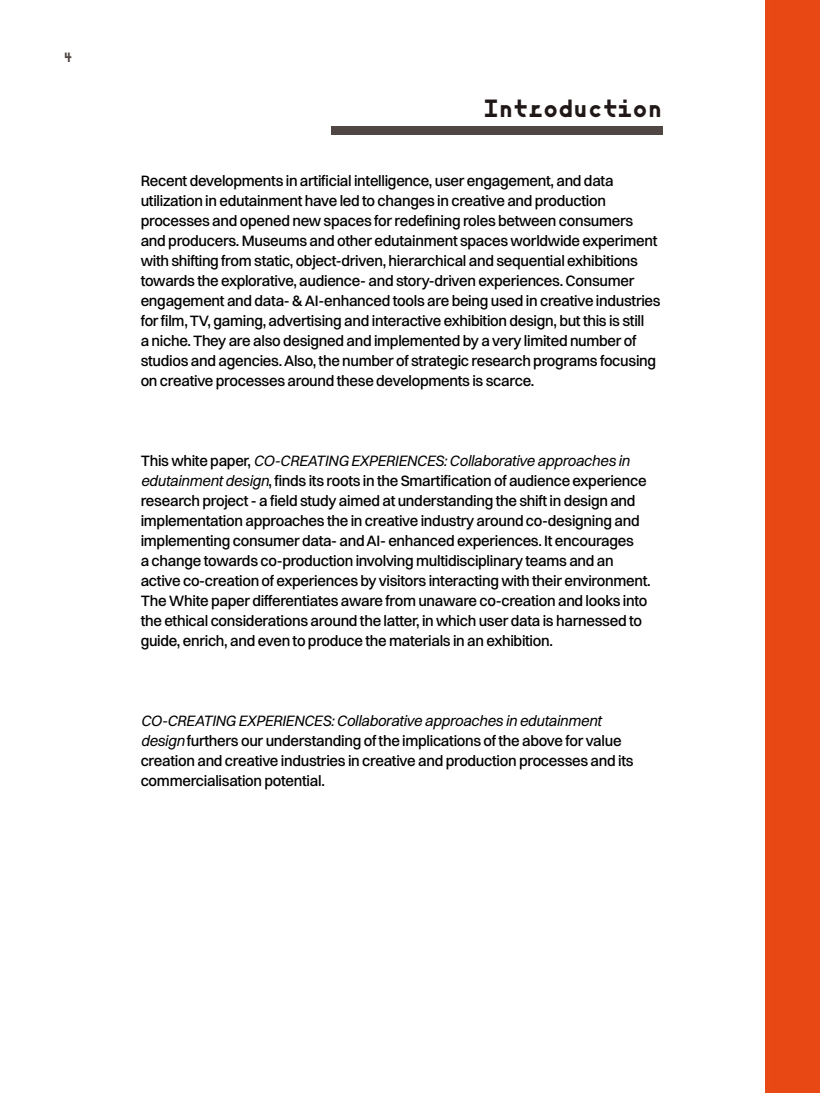
<style>
.page{position:relative;width:820px;height:1093px;background:#fff}
.page>*{position:absolute;margin:0;border:0;box-sizing:border-box;transform-origin:0 0}
.t1{font:900 20.8px "Minimal Mono";letter-spacing:-.02em;color:#201816}
.t2{font:500 15.2px/20px "Switzer";letter-spacing:-.02em;color:#000}
.t3{font:900 11.2px "Minimal Mono";color:#504643}
.s1{font-weight:400;font-style:italic}
</style>
<div class="page">
<div style="left:765px;top:0;width:54px;height:1093px;background:#e84915"></div>
<div style="left:331px;top:126px;width:331px;height:9px;background:#504643"></div>
<p class="t3" style="left:64px;top:54px;width:10px">4</p>
<h1 class="t1" style="left:483px;top:101px;width:180px">Introduction</h1>
<p class="t2" style="left:141px;top:170px;width:521px">Recent developments in artificial intelligence, user engagement, and data utilization in edutainment have led to changes in creative and production processes and opened new spaces for redefining roles between consumers and producers. Museums and other edutainment spaces worldwide experiment with shifting from static, object-driven, hierarchical and sequential exhibitions towards the explorative, audience- and story-driven experiences. Consumer engagement and data- &amp; AI-enhanced tools are being used in creative industries for film, TV, gaming, advertising and interactive exhibition design, but this is still<br>a niche. They are also designed and implemented by a very limited number of studios and agencies. Also, the number of strategic research programs focusing on creative processes around these developments is scarce.</p>
<p class="t2" style="left:141px;top:450px;width:511px">This white paper, <span class="s1">CO-CREATING EXPERIENCES: Collaborative approaches in edutainment design</span>, finds its roots in the Smartification of audience experience research project - a field study aimed at understanding the shift in design and implementation approaches the in creative industry around co-designing and implementing consumer data- and AI- enhanced experiences. It encourages<br>a change towards co-production involving multidisciplinary teams and an active co-creation of experiences by visitors interacting with their environment.<br>The White paper differentiates aware from unaware co-creation and looks into the ethical considerations around the latter, in which user data is harnessed to guide, enrich, and even to produce the materials in an exhibition.</p>
<p class="t2" style="left:141px;top:710px;width:494px"><span class="s1">CO-CREATING EXPERIENCES: Collaborative approaches in edutainment design</span> furthers our understanding of the implications of the above for value creation and creative industries in creative and production processes and its commercialisation potential.</p>
</div>
